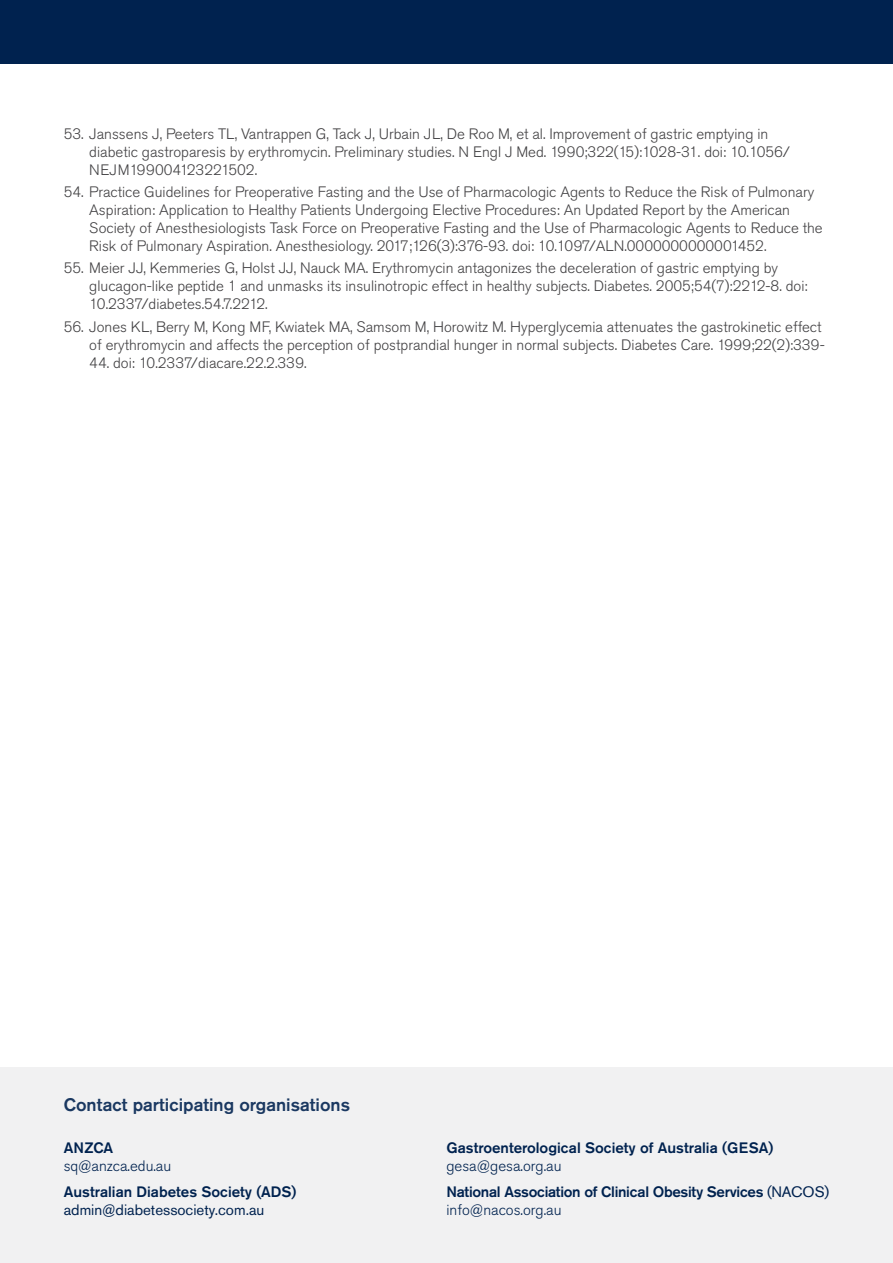
<style>
.page{position:relative;width:893px;height:1263px;background:#fff}
.page>*{position:absolute;margin:0;border:0;box-sizing:border-box;transform-origin:0 0}
.t1{font:500 18px "Akzidenz Grotesk Pro";color:#1a3861}
.t2{font:300 15px/18px "Akzidenz Grotesk Pro";color:#414042}
.t3{font:500 15px "Akzidenz Grotesk Pro";color:#00224f}
.t4{font:500 15px/26.5px "Akzidenz Grotesk Pro";letter-spacing:-.02em;color:#00224f}
.t5{font:300 15px "Akzidenz Grotesk Pro";color:#00224f}
.t6{font:15px "Akzidenz Grotesk Pro";color:#00224f}
.s1{font-weight:300}
.s2{font-weight:400}
</style>
<div class="page">
<div style="left:0;top:0;width:893px;height:64px;background:#00224f"></div>
<div style="left:0;top:1067px;width:893px;height:196px;background:#f1f1f2"></div>
<p class="t2" style="left:89px;top:125px;width:702px;text-indent:-26px">53. Janssens J, Peeters TL, Vantrappen G, Tack J, Urbain JL, De Roo M, et al. Improvement of gastric emptying in diabetic gastroparesis by erythromycin. Preliminary studies. N Engl J Med. 1990;322(15):1028-31. doi: 10.1056/<br>NEJM199004123221502.</p>
<p class="t2" style="left:89px;top:183px;width:735px;text-indent:-26px">54. Practice Guidelines for Preoperative Fasting and the Use of Pharmacologic Agents to Reduce the Risk of Pulmonary Aspiration: Application to Healthy Patients Undergoing Elective Procedures: An Updated Report by the American Society of Anesthesiologists Task Force on Preoperative Fasting and the Use of Pharmacologic Agents to Reduce the Risk of Pulmonary Aspiration. Anesthesiology. 2017;126(3):376-93. doi: 10.1097/ALN.0000000000001452.</p>
<p class="t2" style="left:89px;top:259px;width:720px;text-indent:-26px">55. Meier JJ, Kemmeries G, Holst JJ, Nauck MA. Erythromycin antagonizes the deceleration of gastric emptying by glucagon-like peptide 1 and unmasks its insulinotropic effect in healthy subjects. Diabetes. 2005;54(7):2212-8. doi:<br>10.2337/diabetes.54.7.2212.</p>
<p class="t2" style="left:64px;top:317px;width:762px;text-align:right">56. Jones KL, Berry M, Kong MF, Kwiatek MA, Samsom M, Horowitz M. Hyperglycemia attenuates the gastrokinetic effect of erythromycin and affects the perception of postprandial hunger in normal subjects. Diabetes Care. 1999;22(2):339-</p>
<p class="t2" style="left:89px;top:353px;width:219px">44. doi: 10.2337/diacare.22.2.339.</p>
<p class="t1" style="left:64px;top:1093px;width:288px">Contact participating organisations</p>
<p class="t3" style="left:64px;top:1138px;width:51px">ANZCA</p>
<p class="t5" style="left:64px;top:1156px;width:109px">sq@anzca.edu.au</p>
<p class="t3" style="left:64px;top:1182px;width:234px">Australian Diabetes Society (ADS)</p>
<p class="t6" style="left:64px;top:1200px;width:202px">admin@diabetessociety.com.au</p>
<p class="t3" style="left:446px;top:1138px;width:329px">Gastroenterological Society of Australia (GESA)</p>
<p class="t4" style="left:446px;top:1152px;width:384px"><span class="s1">gesa@gesa.org.au<br></span>National Association of Clinical Obesity Services <span class="s2">(NACOS)</span></p>
<p class="t5" style="left:446px;top:1200px;width:117px">info@nacos.org.au</p>
</div>
